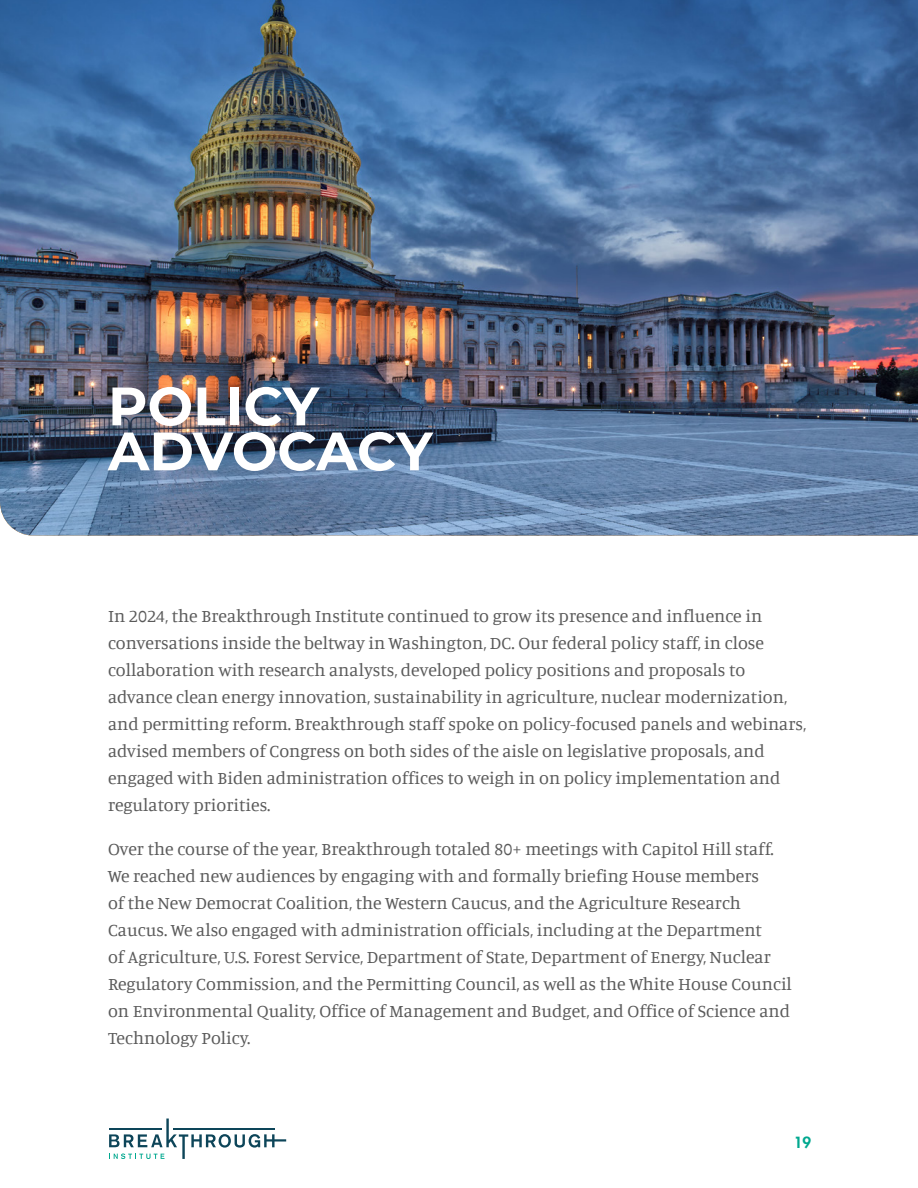
<style>
.page{position:relative;width:918px;height:1188px;background:#fff}
.page>*{position:absolute;margin:0;border:0;box-sizing:border-box;transform-origin:0 0}
.BTI_Report_Body{font:700 54px "Montserrat";letter-spacing:-.005em;color:#fff}
.BTI_Report_Body-2{font:18px/27px "Manuale";color:#5a5a5a}
.t1{font:800 15px "Futura Std";color:#00a88f}
</style>
<div class="page">
<svg style="left:109px;top:1119px;width:177px;height:40px"></svg>
<img style="left:0;top:0;width:918px;height:536px">
<p class="BTI_Report_Body" style="left:108px;top:367px;width:213px">POLICY</p>
<p class="BTI_Report_Body" style="left:108px;top:412px;width:326px">ADVOCACY</p>
<p class="BTI_Report_Body-2" style="left:108px;top:602px;width:700px">In 2024, the Breakthrough Institute continued to grow its presence and influence in conversations inside the beltway in Washington, DC. Our federal policy staff, in close collaboration with research analysts, developed policy positions and proposals to advance clean energy innovation, sustainability in agriculture, nuclear modernization, and permitting reform. Breakthrough staff spoke on policy-focused panels and webinars, advised members of Congress on both sides of the aisle on legislative proposals, and engaged with Biden administration offices to weigh in on policy implementation and regulatory priorities.</p>
<p class="BTI_Report_Body-2" style="left:108px;top:834px;width:685px">Over the course of the year, Breakthrough totaled 80+ meetings with Capitol Hill staff.<br>We reached new audiences by engaging with and formally briefing House members<br>of the New Democrat Coalition, the Western Caucus, and the Agriculture Research Caucus. We also engaged with administration officials, including at the Department<br>of Agriculture, U.S. Forest Service, Department of State, Department of Energy, Nuclear Regulatory Commission, and the Permitting Council, as well as the White House Council on Environmental Quality, Office of Management and Budget, and Office of Science and Technology Policy.</p>
<p class="t1" style="left:794px;top:1132px;width:19px">19</p>
</div>
